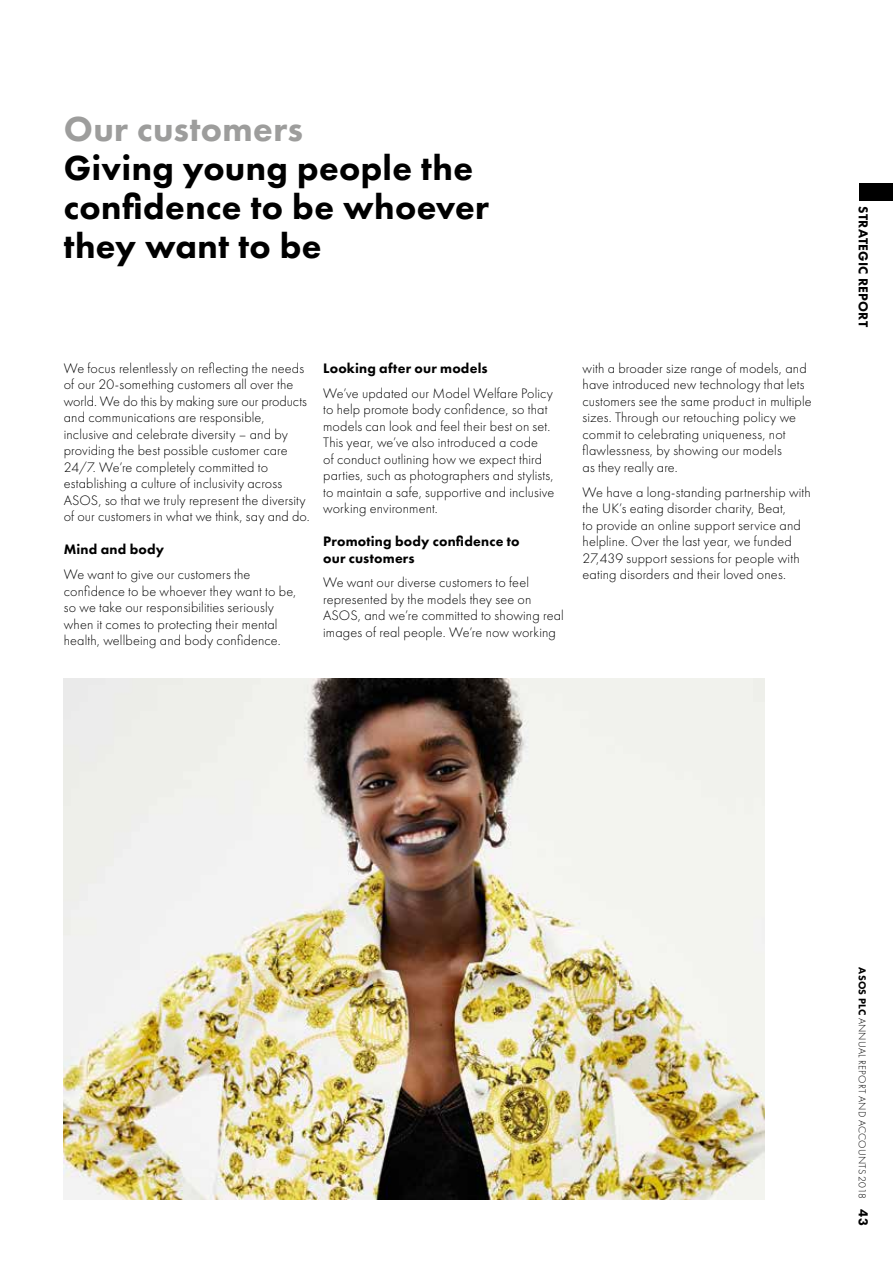
<style>
.page{position:relative;width:893px;height:1263px;background:#fff}
.page>*{position:absolute;margin:0;border:0;box-sizing:border-box;transform-origin:0 0}
.t1{font:800 36px/39px "Futura PT";letter-spacing:.01em;color:#000}
.t2{font:800 36px "Futura PT";letter-spacing:.01em;color:#9d9d9c}
.t3{font:300 14.25px/16.5px "Futura PT";letter-spacing:.01em;color:#000}
.t4{font:800 14.25px/16.5px "Futura PT";letter-spacing:.01em;color:#000}
.t5{font:800 13.5px "Futura PT";letter-spacing:.015em;color:#000}
.t6{font:300 10.5px "Futura PT";letter-spacing:.02em;color:#000}
.s1{font-weight:800}
.s2{font-weight:800;font-size:13.5px}
</style>
<div class="page">
<img style="left:64px;top:678px;width:700px;height:521px">
<div style="left:859px;top:183px;width:34px;height:17px;background:#000"></div>
<h1 class="t2" style="left:64px;top:107px;width:241px">Our customers</h1>
<h1 class="t1" style="left:64px;top:148px;width:427px">Giving young people the confidence to be whoever they want to be</h1>
<p class="t3" style="left:64px;top:360px;width:247px">We focus relentlessly on reflecting the needs of our 20-something customers all over the world. We do this by making sure our products and communications are responsible, inclusive and celebrate diversity – and by providing the best possible customer care 24/7. We’re completely committed to establishing a culture of inclusivity across ASOS, so that we truly represent the diversity of our customers in what we think, say and do.</p>
<p class="t4" style="left:64px;top:541px;width:102px">Mind and body</p>
<p class="t3" style="left:64px;top:566px;width:234px">We want to give our customers the confidence to be whoever they want to be, so we take our responsibilities seriously when it comes to protecting their mental health, wellbeing and body confidence.</p>
<p class="t4" style="left:323px;top:360px;width:166px">Looking after our models</p>
<p class="t3" style="left:323px;top:385px;width:233px">We’ve updated our Model Welfare Policy to help promote body confidence, so that models can look and feel their best on set.<br>This year, we’ve also introduced a code<br>of conduct outlining how we expect third parties, such as photographers and stylists, to maintain a safe, supportive and inclusive working environment.</p>
<p class="t4" style="left:323px;top:533px;width:198px">Promoting body confidence to our customers</p>
<p class="t3" style="left:323px;top:574px;width:242px">We want our diverse customers to feel represented by the models they see on ASOS, and we’re committed to showing real images of real people. We’re now working</p>
<p class="t3" style="left:583px;top:360px;width:231px">with a broader size range of models, and have introduced new technology that lets customers see the same product in multiple sizes. Through our retouching policy we commit to celebrating uniqueness, not flawlessness, by showing our models<br>as they really are.</p>
<p class="t3" style="left:583px;top:484px;width:230px">We have a long-standing partnership with the UK’s eating disorder charity, Beat,<br>to provide an online support service and helpline. Over the last year, we funded 27,439 support sessions for people with eating disorders and their loved ones.</p>
<p class="t5" style="left:872px;top:206px;width:122px;rotate:90deg">STRATEGIC REPORT</p>
<p class="t6" style="left:868px;top:967px;width:260px;rotate:90deg"><span class="s1">ASOS PLC</span> ANNUAL REPORT AND ACCOUNTS 2018 <span class="s2">43</span></p>
</div>
